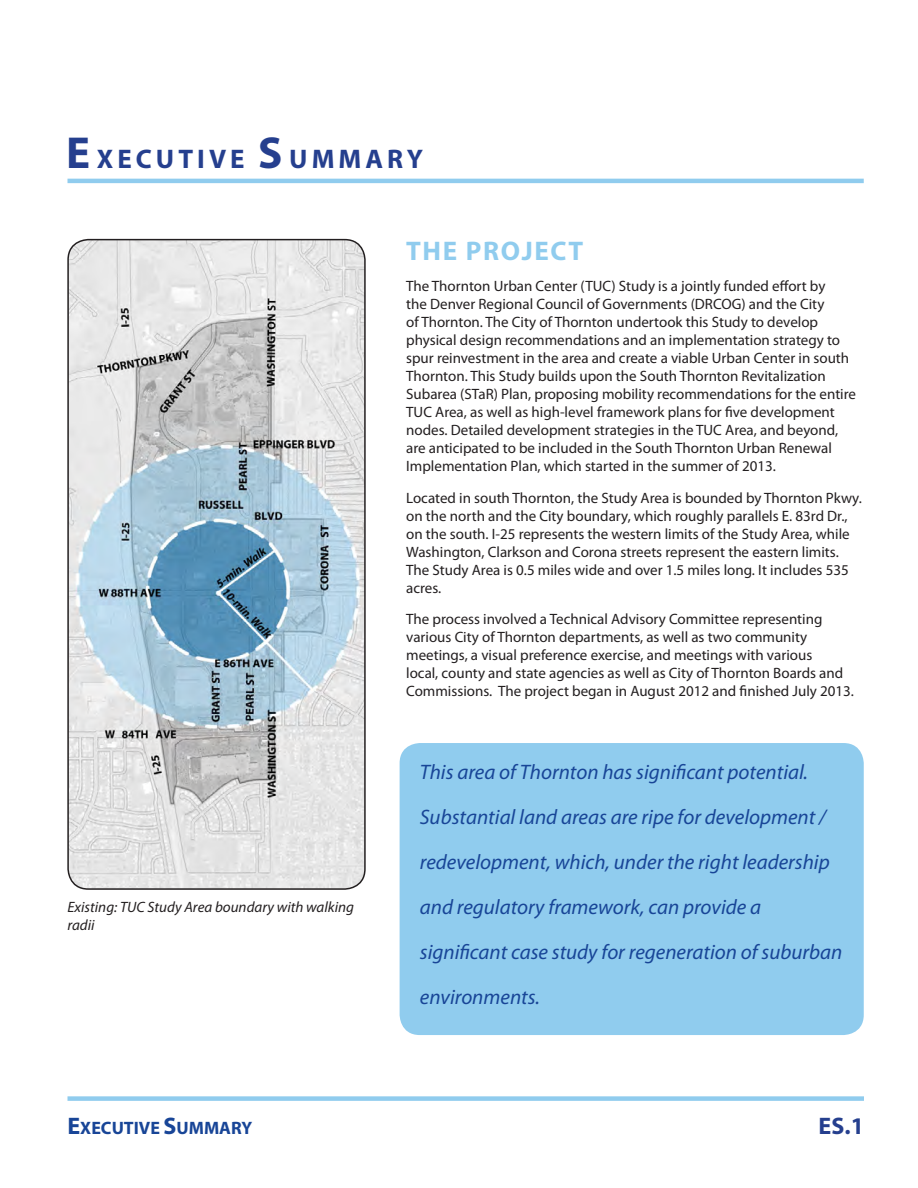
<style>
.page{position:relative;width:918px;height:1188px;background:#fff}
.page>*{position:absolute;margin:0;border:0;box-sizing:border-box;transform-origin:0 0}
.Heading_1{font:700 27px "Myriad Pro";letter-spacing:.15em;color:#253f8e}
.Heading_2{font:700 27px "Myriad Pro";letter-spacing:.06em;color:#90ccee}
.Header___Footer{font:700 24px "Myriad Pro";color:#253f8e}
.Heading_3{font:italic 21px/45px "Myriad Pro";color:#184597}
.Header___Footer-2{font:700 18px "Myriad Pro";color:#184597}
.Body_Text{font:15px/18px "Myriad Pro";color:#231f20}
.Photo_Caption{font:italic 15px/18px "Myriad Pro";color:#231f20}
.s1{font-size:45px}
.s2{font-size:24px}
</style>
<div class="page">
<hr style="left:68px;top:179px;width:796px;height:4px;background:#90ccee">
<div style="left:68px;top:1096px;width:796px;height:5px;background:#90ccee"></div>
<div style="left:400px;top:743px;width:464px;height:292px;background:#90ccee;border-radius:20px"></div>
<img style="left:68px;top:240px;width:297px;height:649px">
<div style="left:67px;top:239px;width:299px;height:651px;border:2px solid #231f20;border-radius:20px"></div>
<p class="Heading_1" style="left:66px;top:141px;width:359px"><span class="s1">E</span>XECUTIVE <span class="s1">S</span>UMMARY</p>
<p class="Photo_Caption" style="left:68px;top:898px;width:288px">Existing: TUC Study Area boundary with walking radii</p>
<p class="Heading_2" style="left:406px;top:233px;width:179px">THE PROJECT</p>
<p class="Body_Text" style="left:406px;top:277px;width:451px">The Thornton Urban Center (TUC) Study is a jointly funded effort by<br>the Denver Regional Council of Governments (DRCOG) and the City<br>of Thornton. The City of Thornton undertook this Study to develop physical design recommendations and an implementation strategy to spur reinvestment in the area and create a viable Urban Center in south Thornton. This Study builds upon the South Thornton Revitalization Subarea (STaR) Plan, proposing mobility recommendations for the entire TUC Area, as well as high-level framework plans for five development nodes. Detailed development strategies in the TUC Area, and beyond, are anticipated to be included in the South Thornton Urban Renewal Implementation Plan, which started in the summer of 2013.</p>
<p class="Body_Text" style="left:406px;top:489px;width:457px">Located in south Thornton, the Study Area is bounded by Thornton Pkwy. on the north and the City boundary, which roughly parallels E. 83rd Dr., on the south. I-25 represents the western limits of the Study Area, while Washington, Clarkson and Corona streets represent the eastern limits.<br>The Study Area is 0.5 miles wide and over 1.5 miles long. It includes 535 acres.</p>
<p class="Body_Text" style="left:406px;top:610px;width:449px">The process involved a Technical Advisory Committee representing various City of Thornton departments, as well as two community meetings, a visual preference exercise, and meetings with various<br>local, county and state agencies as well as City of Thornton Boards and Commissions. The project began in August 2012 and finished July 2013.</p>
<p class="Heading_3" style="left:420px;top:749px;width:424px">This area of Thornton has significant potential.<br>Substantial land areas are ripe for development / redevelopment, which, under the right leadership and regulatory framework, can provide a significant case study for regeneration of suburban environments.</p>
<p class="Header___Footer-2" style="left:68px;top:1116px;width:186px"><span class="s2">E</span>XECUTIVE <span class="s2">S</span>UMMARY</p>
<p class="Header___Footer" style="left:819px;top:1110px;width:47px">ES.1</p>
</div>
